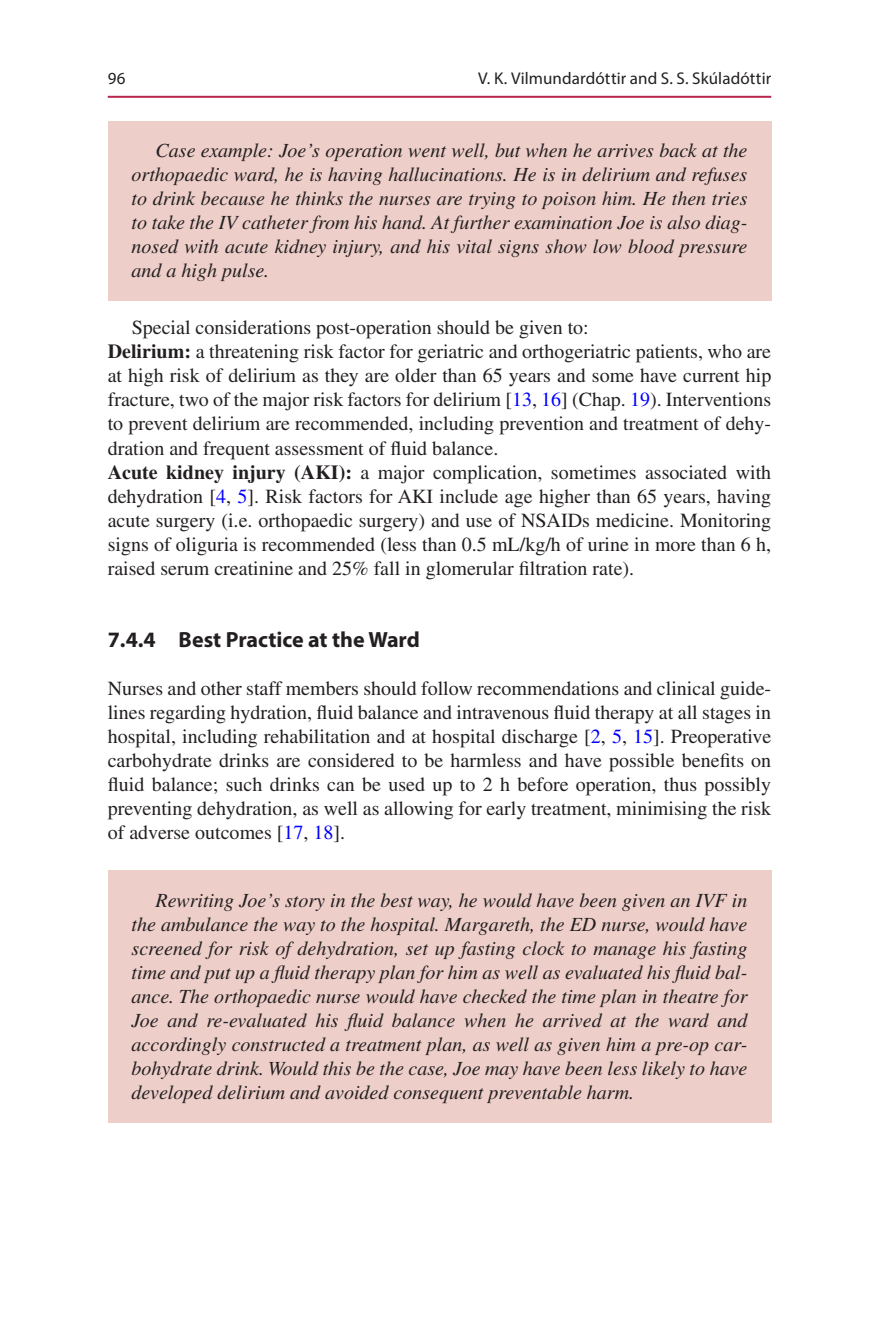
<style>
.page{position:relative;width:879px;height:1333px;background:#fff}
.page>*{position:absolute;margin:0;border:0;box-sizing:border-box;transform-origin:0 0}
.t1{font:700 22px "Myriad Pro";color:#231f20}
.t2{font:20px/24px "Times LT Std";color:#231f20}
.t3{font:italic 20px/24px "Times LT Std";color:#231f20;text-align:justify}
.t4{font:17px "Myriad Pro Regular 2";letter-spacing:.005em;color:#231f20}
.t5{font:17px "Myriad Pro";color:#231f20}
.s1{font-weight:700}
.s2{color:#00f}
</style>
<div class="page">
<div style="left:108px;top:870px;width:663px;height:252px;background:#edcec9"></div>
<div style="left:108px;top:121px;width:663px;height:180px;background:#edcec9"></div>
<hr style="left:108px;top:96px;width:663px;height:2px;background:#b6274b">
<p class="t5" style="left:108px;top:68px;width:19px">96</p>
<p class="t4" style="left:478px;top:68px;width:294px">V. K. Vilmundardóttir and S. S. Skúladóttir</p>
<p class="t3" style="left:132px;top:138px;width:617px;text-indent:24px">Case example: Joe’s operation went well, but when he arrives back at the orthopaedic ward, he is having hallucinations. He is in delirium and refuses to drink because he thinks the nurses are trying to poison him. He then tries to take the IV catheter from his hand. At further examination Joe is also diag&shy;nosed with acute kidney injury, and his vital signs show low blood pressure and a high pulse.</p>
<p class="t2" style="left:108px;top:315px;width:665px;text-indent:24px">Special considerations post-operation should be given to:<br><span class="s1">Delirium:</span> a threatening risk factor for geriatric and orthogeriatric patients, who are at high risk of delirium as they are older than 65 years and some have current hip fracture, two of the major risk factors for delirium [<span class="s2">13</span>, <span class="s2">16</span>] (Chap. <span class="s2">19</span>). Interventions to prevent delirium are recommended, including prevention and treatment of dehy&shy;dration and frequent assessment of fluid balance.<br><span class="s1">Acute kidney injury (AKI):</span> a major complication, sometimes associated with dehydration [<span class="s2">4</span>, <span class="s2">5</span>]. Risk factors for AKI include age higher than 65 years, having acute surgery (i.e. orthopaedic surgery) and use of NSAIDs medicine. Monitoring signs of oliguria is recommended (less than 0.5 mL/kg/h of urine in more than 6 h, raised serum creatinine and 25% fall in glomerular filtration rate).</p>
<p class="t1" style="left:108px;top:625px;width:314px">7.4.4 Best Practice at the Ward</p>
<p class="t2" style="left:108px;top:675px;width:665px;text-align:justify">Nurses and other staff members should follow recommendations and clinical guide&shy;lines regarding hydration, fluid balance and intravenous fluid therapy at all stages in hospital, including rehabilitation and at hospital discharge [<span class="s2">2</span>, <span class="s2">5</span>, <span class="s2">15</span>]. Preoperative carbohydrate drinks are considered to be harmless and have possible benefits on fluid balance; such drinks can be used up to 2 h before operation, thus possibly preventing dehydration, as well as allowing for early treatment, minimising the risk of adverse outcomes [<span class="s2">17</span>, <span class="s2">18</span>].</p>
<p class="t3" style="left:132px;top:887px;width:617px;text-indent:24px">Rewriting Joe’s story in the best way, he would have been given an IVF in the ambulance the way to the hospital. Margareth, the ED nurse, would have screened for risk of dehydration, set up fasting clock to manage his fasting time and put up a fluid therapy plan for him as well as evaluated his fluid bal&shy;ance. The orthopaedic nurse would have checked the time plan in theatre for Joe and re-evaluated his fluid balance when he arrived at the ward and accordingly constructed a treatment plan, as well as given him a pre-op car&shy;bohydrate drink. Would this be the case, Joe may have been less likely to have developed delirium and avoided consequent preventable harm.</p>
</div>
